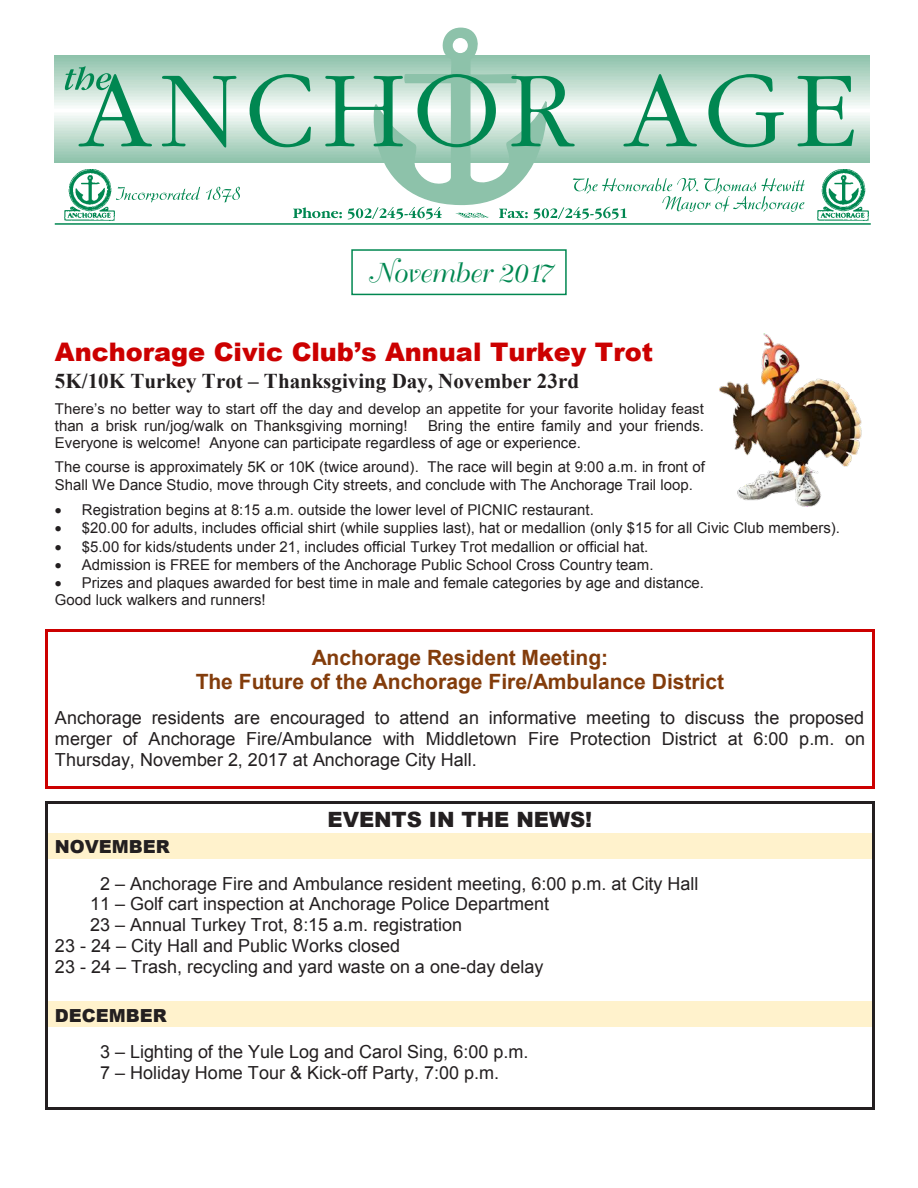
<style>
.page{position:relative;width:918px;height:1188px;background:#fff}
.page>*{position:absolute;margin:0;border:0;box-sizing:border-box;transform-origin:0 0}
.t1{font:27px "Bellevue";color:#008751}
.t2{font:900 25.5px "Arial";color:#c00}
.t3{font:700 21px/24.2px "Arial";letter-spacing:-.005em;color:#833c0b;text-align:center}
.t4{font:700 21px "Times New Roman";color:#231f20}
.t5{font:900 21px "Arial";letter-spacing:-.005em;color:#231f20}
.t6{font:18px/20.7px "Arial";color:#231f20}
.t7{font:15px/17.2px "Arial";color:#231f20}
.s1{font-weight:900}
</style>
<div class="page">
<hr style="left:48px;top:629px;width:824px;height:2px;background:#c00">
<hr style="left:46px;top:631px;width:2px;height:155px;background:#c00">
<hr style="left:872px;top:631px;width:2px;height:155px;background:#c00">
<hr style="left:50px;top:786px;width:822px;height:2px;background:#c00">
<hr style="left:50px;top:802px;width:822px;height:2px;background:#231f20">
<hr style="left:46px;top:804px;width:2px;height:30px;background:#231f20">
<hr style="left:872px;top:804px;width:2px;height:30px;background:#231f20">
<div style="left:55px;top:834px;width:810px;height:25px;background:#fff2cc"></div>
<hr style="left:46px;top:834px;width:2px;height:25px;background:#231f20">
<hr style="left:872px;top:834px;width:2px;height:25px;background:#231f20">
<hr style="left:46px;top:859px;width:2px;height:143px;background:#231f20">
<hr style="left:872px;top:859px;width:2px;height:143px;background:#231f20">
<div style="left:55px;top:1002px;width:810px;height:25px;background:#fff2cc"></div>
<hr style="left:46px;top:1002px;width:2px;height:25px;background:#231f20">
<hr style="left:872px;top:1002px;width:2px;height:25px;background:#231f20">
<hr style="left:46px;top:1027px;width:2px;height:81px;background:#231f20">
<hr style="left:48px;top:1108px;width:824px;height:2px;background:#231f20">
<hr style="left:872px;top:1027px;width:2px;height:81px;background:#231f20">
<img style="left:719px;top:333px;width:143px;height:174px">
<hr style="left:55px;top:55px;width:815px;height:1px;background:#8dc2aa">
<hr style="left:55px;top:56px;width:815px;height:2px;background:#90c3ac">
<hr style="left:55px;top:58px;width:815px;height:1px;background:#93c5ae">
<hr style="left:55px;top:59px;width:815px;height:2px;background:#95c6b0">
<hr style="left:55px;top:61px;width:815px;height:1px;background:#98c7b3">
<hr style="left:55px;top:63px;width:815px;height:1px;background:#9bc9b5">
<hr style="left:55px;top:64px;width:815px;height:1px;background:#9ecbb7">
<hr style="left:55px;top:66px;width:815px;height:1px;background:#a1ccb9">
<hr style="left:55px;top:67px;width:815px;height:2px;background:#a5cebb">
<hr style="left:55px;top:69px;width:815px;height:1px;background:#a7d0bd">
<hr style="left:55px;top:70px;width:815px;height:2px;background:#aad1bf">
<hr style="left:55px;top:72px;width:815px;height:1px;background:#add3c1">
<hr style="left:55px;top:73px;width:815px;height:2px;background:#b1d4c3">
<hr style="left:55px;top:75px;width:815px;height:1px;background:#b3d5c4">
<hr style="left:55px;top:76px;width:815px;height:2px;background:#b6d7c8">
<hr style="left:55px;top:78px;width:815px;height:1px;background:#b9d9cb">
<hr style="left:55px;top:79px;width:815px;height:2px;background:#bbdacc">
<hr style="left:55px;top:81px;width:815px;height:1px;background:#c0dccd">
<hr style="left:55px;top:82px;width:815px;height:2px;background:#c3ded0">
<hr style="left:55px;top:84px;width:815px;height:1px;background:#c7e0d2">
<hr style="left:55px;top:85px;width:815px;height:2px;background:#c7e0d4">
<hr style="left:55px;top:87px;width:815px;height:1px;background:#cae2d7">
<hr style="left:55px;top:88px;width:815px;height:2px;background:#cee4d9">
<hr style="left:55px;top:90px;width:815px;height:1px;background:#d1e5db">
<hr style="left:55px;top:91px;width:815px;height:2px;background:#d5e8de">
<hr style="left:55px;top:93px;width:815px;height:1px;background:#d8eae0">
<hr style="left:55px;top:94px;width:815px;height:2px;background:#dbebe3">
<hr style="left:55px;top:96px;width:815px;height:1px;background:#deede6">
<hr style="left:55px;top:97px;width:815px;height:2px;background:#e2f0e9">
<hr style="left:55px;top:99px;width:815px;height:1px;background:#e4f1eb">
<hr style="left:55px;top:101px;width:815px;height:1px;background:#eaf3ed">
<hr style="left:55px;top:102px;width:815px;height:1px;background:#ecf5f1">
<hr style="left:55px;top:104px;width:815px;height:1px;background:#eff7f4">
<hr style="left:55px;top:105px;width:815px;height:2px;background:#f4f9f6">
<hr style="left:55px;top:107px;width:815px;height:1px;background:#f7fbf9">
<hr style="left:55px;top:108px;width:815px;height:2px;background:#fafcfc">
<hr style="left:55px;top:112px;width:815px;height:1px;background:#fafcfb">
<hr style="left:55px;top:113px;width:815px;height:2px;background:#f6faf8">
<hr style="left:55px;top:115px;width:815px;height:1px;background:#f3f9f5">
<hr style="left:55px;top:116px;width:815px;height:2px;background:#eef6f3">
<hr style="left:55px;top:118px;width:815px;height:1px;background:#eaf4ef">
<hr style="left:55px;top:119px;width:815px;height:2px;background:#e9f2ed">
<hr style="left:55px;top:121px;width:815px;height:1px;background:#e3f1ea">
<hr style="left:55px;top:122px;width:815px;height:2px;background:#e0eee8">
<hr style="left:55px;top:124px;width:815px;height:1px;background:#ddede5">
<hr style="left:55px;top:125px;width:815px;height:2px;background:#d9eae1">
<hr style="left:55px;top:127px;width:815px;height:1px;background:#d6e8df">
<hr style="left:55px;top:128px;width:815px;height:2px;background:#d2e6db">
<hr style="left:55px;top:130px;width:815px;height:1px;background:#cfe5da">
<hr style="left:55px;top:131px;width:815px;height:2px;background:#cbe2d7">
<hr style="left:55px;top:133px;width:815px;height:1px;background:#c7e0d5">
<hr style="left:55px;top:134px;width:815px;height:2px;background:#c7e0d2">
<hr style="left:55px;top:136px;width:815px;height:1px;background:#c3ded0">
<hr style="left:55px;top:137px;width:815px;height:2px;background:#c0dccd">
<hr style="left:55px;top:139px;width:815px;height:1px;background:#bbdacc">
<hr style="left:55px;top:140px;width:815px;height:2px;background:#b9d9ca">
<hr style="left:55px;top:142px;width:815px;height:1px;background:#b5d7c7">
<hr style="left:55px;top:143px;width:815px;height:2px;background:#b2d5c4">
<hr style="left:55px;top:145px;width:815px;height:1px;background:#afd3c2">
<hr style="left:55px;top:146px;width:815px;height:2px;background:#acd2c0">
<hr style="left:55px;top:148px;width:815px;height:1px;background:#a9d1be">
<hr style="left:55px;top:149px;width:815px;height:2px;background:#a6cfbc">
<hr style="left:55px;top:151px;width:815px;height:1px;background:#a2cdba">
<hr style="left:55px;top:152px;width:815px;height:2px;background:#9fcbb8">
<hr style="left:55px;top:154px;width:815px;height:1px;background:#9ccab5">
<hr style="left:55px;top:155px;width:815px;height:2px;background:#99c8b3">
<hr style="left:55px;top:157px;width:815px;height:1px;background:#96c7b1">
<hr style="left:55px;top:158px;width:815px;height:2px;background:#93c5ae">
<hr style="left:55px;top:160px;width:815px;height:1px;background:#90c3ac">
<hr style="left:55px;top:161px;width:815px;height:2px;background:#8dc2aa">
<svg style="left:116px;top:187px;width:84px;height:15px"></svg>
<svg style="left:206px;top:187px;width:34px;height:16px"></svg>
<svg style="left:65px;top:66px;width:87px;height:81px"></svg>
<svg style="left:162px;top:76px;width:74px;height:72px"></svg>
<svg style="left:250px;top:27px;width:604px;height:192px"></svg>
<img style="left:64px;top:169px;width:51px;height:52px">
<img style="left:818px;top:169px;width:51px;height:52px">
<hr style="left:55px;top:223px;width:816px;height:2px;background:#008751">
<div style="left:351px;top:249px;width:216px;height:46px;border:2px solid #008751"></div>
<p class="t1" style="left:367px;top:258px;width:186px">November 2017</p>
<p class="t2" style="left:55px;top:333px;width:600px">Anchorage Civic Club’s Annual Turkey Trot</p>
<p class="t4" style="left:55px;top:367px;width:526px">5K/10K Turkey Trot – Thanksgiving Day, November 23rd</p>
<p class="t7" style="left:55px;top:400px;width:651px">There’s no better way to start off the day and develop an appetite for your favorite holiday feast than a brisk run/jog/walk on Thanksgiving morning!</p>
<p class="t7" style="left:55px;top:417px;width:651px;text-indent:373px">Bring the entire family and your friends.<br>Everyone is welcome! Anyone can participate regardless of age or experience.</p>
<p class="t7" style="left:55px;top:459px;width:652px">The course is approximately 5K or 10K (twice around). The race will begin at 9:00 a.m. in front of<br>Shall We Dance Studio, move through City streets, and conclude with The Anchorage Trail loop.</p>
<p class="t7" style="left:55px;top:501px;width:540px">• Registration begins at 8:15 a.m. outside the lower level of PICNIC restaurant.</p>
<p class="t7" style="left:55px;top:520px;width:787px">• $20.00 for adults, includes official shirt (while supplies last), hat or medallion (only $15 for all Civic Club members).</p>
<p class="t7" style="left:55px;top:538px;width:595px">• $5.00 for kids/students under 21, includes official Turkey Trot medallion or official hat.</p>
<p class="t7" style="left:55px;top:556px;width:600px">• Admission is FREE for members of the Anchorage Public School Cross Country team.</p>
<p class="t7" style="left:55px;top:574px;width:651px">• Prizes and plaques awarded for best time in male and female categories by age and distance.<br>Good luck walkers and runners!</p>
<p class="t3" style="left:196px;top:646px;width:530px">Anchorage Resident Meeting:<br>The Future of the Anchorage Fire/Ambulance District</p>
<p class="t6" style="left:55px;top:708px;width:812px;text-align:justify">Anchorage residents are encouraged to attend an informative meeting to discuss the proposed merger of Anchorage Fire/Ambulance with Middletown Fire Protection District at 6:00 p.m. on Thursday, November 2, 2017 at Anchorage City Hall.</p>
<p class="t5" style="left:328px;top:804px;width:266px">EVENTS IN THE NEWS!</p>
<p class="t6" style="left:100px;top:829px;width:600px;line-height:36.3px;text-indent:-45px"><span class="s1">NOVEMBER<br></span>2 – Anchorage Fire and Ambulance resident meeting, 6:00 p.m. at City Hall</p>
<p class="t6" style="left:90px;top:894px;width:461px">11 – Golf cart inspection at Anchorage Police Department</p>
<p class="t6" style="left:90px;top:915px;width:374px">23 – Annual Turkey Trot, 8:15 a.m. registration</p>
<p class="t6" style="left:55px;top:935px;width:347px">23 - 24 – City Hall and Public Works closed</p>
<p class="t6" style="left:55px;top:956px;width:490px">23 - 24 – Trash, recycling and yard waste on a one-day delay</p>
<p class="t6" style="left:100px;top:997px;width:430px;line-height:36.3px;text-indent:-45px"><span class="s1">DECEMBER<br></span>3 – Lighting of the Yule Log and Carol Sing, 6:00 p.m.</p>
<p class="t6" style="left:100px;top:1062px;width:401px">7 – Holiday Home Tour &amp; Kick-off Party, 7:00 p.m.</p>
</div>
